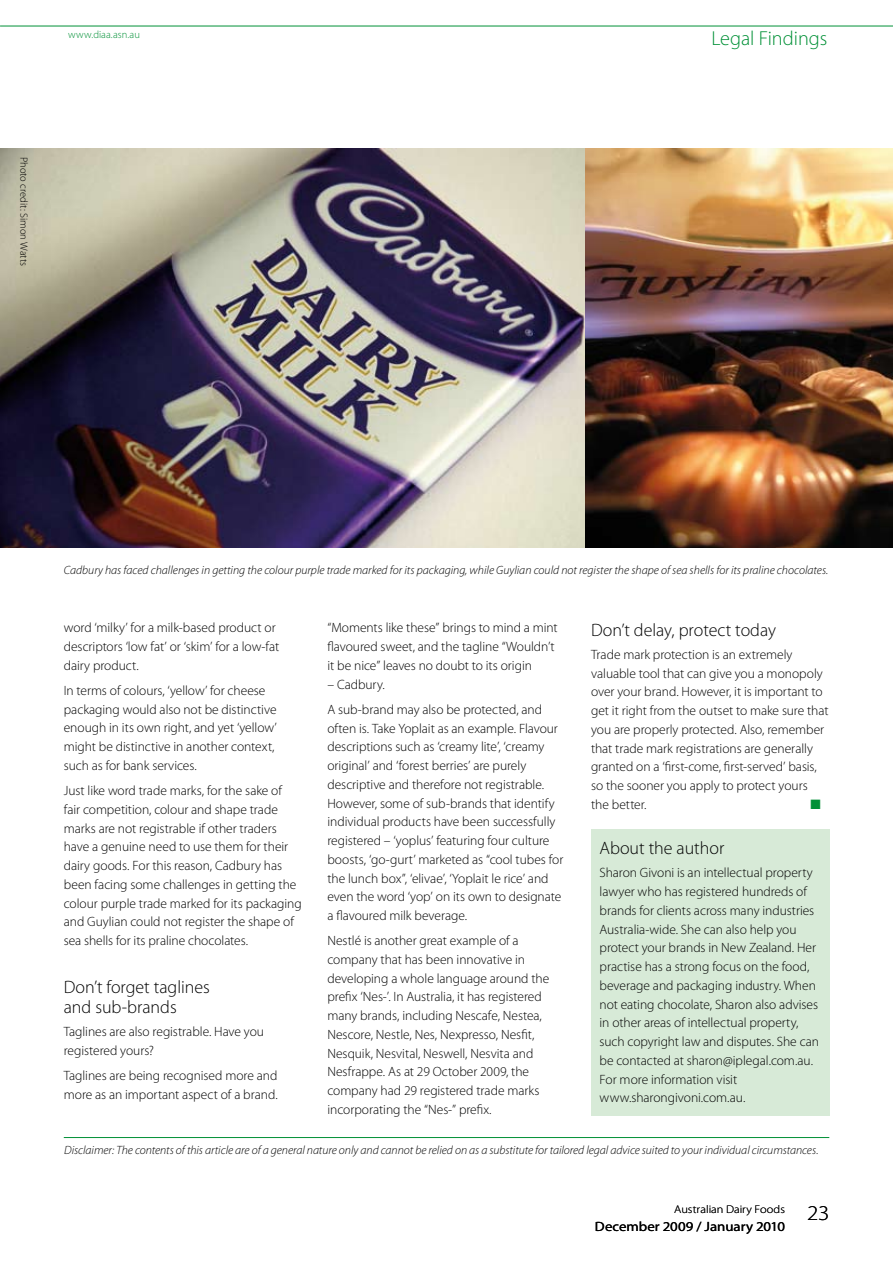
<style>
.page{position:relative;width:893px;height:1263px;background:#fff}
.page>*{position:absolute;margin:0;border:0;box-sizing:border-box;transform-origin:0 0}
.t1{font:300 21px "Myriad Pro";color:#000;scale:1.1 1}
.t2{font:300 20.25px "Myriad Pro";color:#009036}
.t3{font:300 18px/20.2px "Myriad Pro";color:#000}
.t4{font:300 13.5px/18.8px "Myriad Pro";letter-spacing:-.005em;color:#000}
.t5{font:13.5px "Myriad Pro";color:#000;scale:1.1 1}
.t6{font:13.5px "Zapf Dingbats";color:#009036}
.t7{font:italic 300 12px "Myriad Pro";color:#000}
.t8{font:300 11.25px "Myriad Pro";color:#000;scale:1.1 1}
.t9{font:300 10.5px "Myriad Pro";letter-spacing:.005em;color:#000}
.t10{font:300 10.5px "Myriad Pro";color:#009036}
</style>
<div class="page">
<div style="left:591px;top:829px;width:238px;height:286px;background:#d7ead7"></div>
<img style="left:0;top:149px;width:585px;height:398px">
<hr style="left:0;top:26px;width:893px;height:1px;background:#009036">
<img style="left:585px;top:149px;width:308px;height:398px">
<hr style="left:64px;top:1137px;width:765px;height:1px;background:#009036">
<p class="t10" style="left:68px;top:28px;width:73px">www.diaa.asn.au</p>
<p class="t9" style="left:30px;top:157px;width:111px;rotate:90deg">Photo credit: Simon Watts</p>
<h2 class="t2" style="left:711px;top:26px;width:117px">Legal Findings</h2>
<p class="t7" style="left:64px;top:563px;width:766px">Cadbury has faced challenges in getting the colour purple trade marked for its packaging, while Guylian could not register the shape of sea shells for its praline chocolates.</p>
<p class="t4" style="left:64px;top:618px;width:217px">word ‘milky’ for a milk-based product or descriptors ‘low fat’ or ‘skim’ for a low-fat dairy product.</p>
<p class="t4" style="left:64px;top:681px;width:214px">In terms of colours, ‘yellow’ for cheese packaging would also not be distinctive enough in its own right, and yet ‘yellow’ might be distinctive in another context, such as for bank services.</p>
<p class="t4" style="left:64px;top:781px;width:240px">Just like word trade marks, for the sake of fair competition, colour and shape trade marks are not registrable if other traders have a genuine need to use them for their dairy goods. For this reason, Cadbury has been facing some challenges in getting the colour purple trade marked for its packaging and Guylian could not register the shape of sea shells for its praline chocolates.</p>
<h3 class="t3" style="left:64px;top:977px;width:148px">Don’t forget taglines and sub-brands</h3>
<p class="t4" style="left:64px;top:1022px;width:202px">Taglines are also registrable. Have you registered yours?</p>
<p class="t4" style="left:64px;top:1066px;width:215px">Taglines are being recognised more and more as an important aspect of a brand.</p>
<p class="t4" style="left:327px;top:618px;width:232px">“Moments like these” brings to mind a mint flavoured sweet, and the tagline “Wouldn’t it be nice” leaves no doubt to its origin</p>
<p class="t4" style="left:327px;top:671px;width:216px;line-height:25.2px">– Cadbury.<br>A sub-brand may also be protected, and</p>
<p class="t4" style="left:327px;top:718px;width:237px">often is. Take Yoplait as an example. Flavour descriptions such as ‘creamy lite’, ‘creamy original’ and ‘forest berries’ are purely descriptive and therefore not registrable.<br>However, some of sub-brands that identify individual products have been successfully registered – ‘yoplus’ featuring four culture boosts, ‘go-gurt’ marketed as “cool tubes for the lunch box”, ‘elivae’, ‘Yoplait le rice’ and even the word ‘yop’ on its own to designate a flavoured milk beverage.</p>
<p class="t4" style="left:327px;top:931px;width:223px">Nestlé is another great example of a company that has been innovative in developing a whole language around the prefix ‘Nes-’. In Australia, it has registered many brands, including Nescafe, Nestea, Nescore, Nestle, Nes, Nexpresso, Nesfit, Nesquik, Nesvital, Neswell, Nesvita and Nesfrappe. As at 29 October 2009, the company had 29 registered trade marks incorporating the “Nes-” prefix.</p>
<p class="t7" style="left:64px;top:1143px;width:756px">Disclaimer: The contents of this article are of a general nature only and cannot be relied on as a substitute for tailored legal advice suited to your individual circumstances.</p>
<h3 class="t3" style="left:591px;top:619px;width:186px">Don’t delay, protect today</h3>
<p class="t4" style="left:591px;top:645px;width:239px">Trade mark protection is an extremely valuable tool that can give you a monopoly over your brand. However, it is important to get it right from the outset to make sure that you are properly protected. Also, remember that trade mark registrations are generally granted on a ‘first-come, first-served’ basis, so the sooner you apply to protect yours the better.</p>
<p class="t6" style="left:810px;top:798px;width:12px">■</p>
<h3 class="t3" style="left:600px;top:838px;width:126px">About the author</h3>
<p class="t4" style="left:600px;top:863px;width:221px">Sharon Givoni is an intellectual property lawyer who has registered hundreds of brands for clients across many industries Australia-wide. She can also help you protect your brands in New Zealand. Her practise has a strong focus on the food, beverage and packaging industry. When not eating chocolate, Sharon also advises in other areas of intellectual property, such copyright law and disputes. She can be contacted at sharon@iplegal.com.au.<br>For more information visit www.sharongivoni.com.au.</p>
<p class="t8" style="left:674px;top:1202px;width:102px">Australian Dairy Foods</p>
<p class="t5" style="left:595px;top:1218px;width:174px">December 2009 / January 2010</p>
<h1 class="t1" style="left:807px;top:1200px;width:22px">23</h1>
</div>
